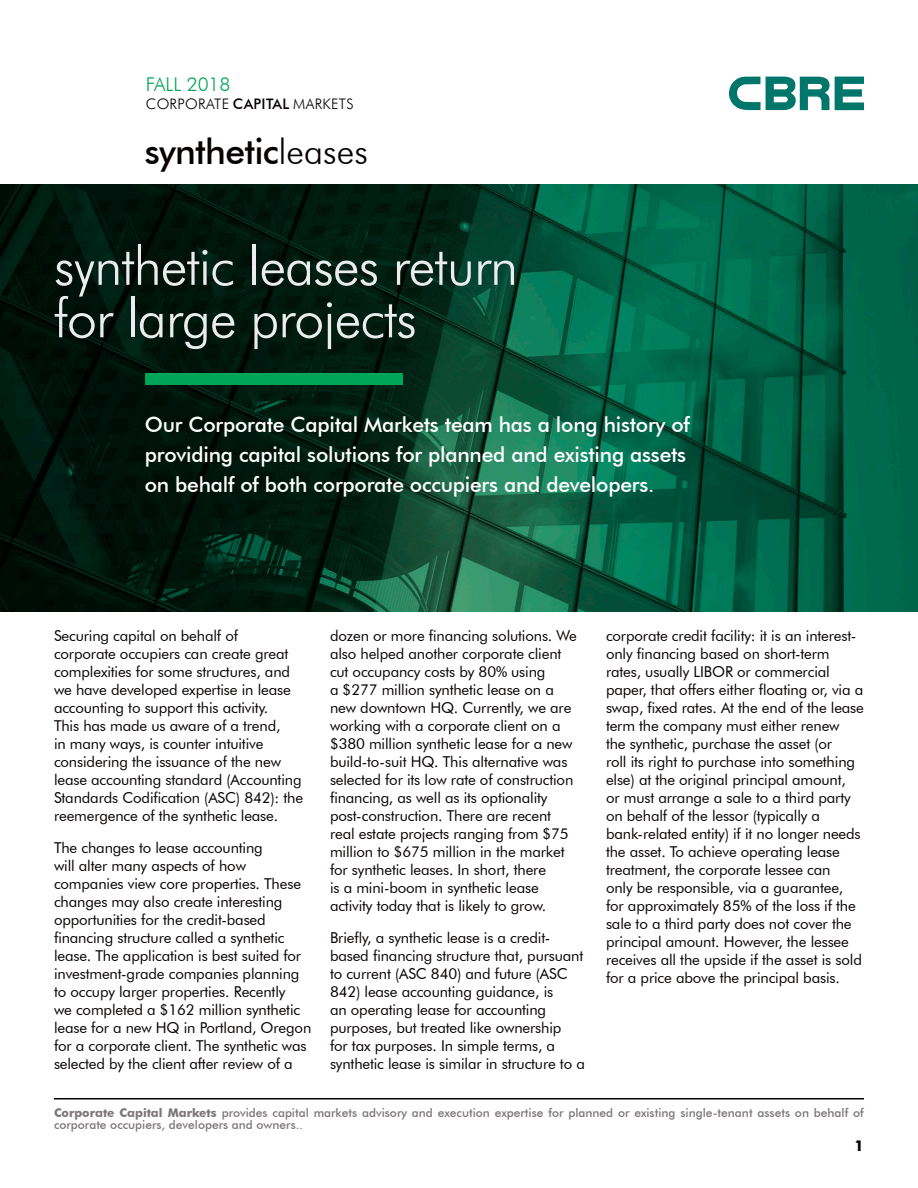
<style>
.page{position:relative;width:918px;height:1188px;background:#fff}
.page>*{position:absolute;margin:0;border:0;box-sizing:border-box;transform-origin:0 0}
.t1{font:300 54px/52.5px "Futura BT";letter-spacing:-.02em;color:#ececee}
.t2{font:500 35.4px "Futura BT";letter-spacing:-.02em;color:#080101}
.t3{font:500 21px/30px "Futura BT";letter-spacing:-.01em;color:#fff}
.t4{font:300 19.05px "Futura BT";color:#00a557}
.t5{font:15px/18px "Futura BT";letter-spacing:-.01em;color:#080101}
.t6{font:700 15px "Futura BT";color:#080101}
.t7{font:300 14.55px "Futura BT";letter-spacing:.02em;color:#080101}
.t8{font:500 12px/12px "Futura BT";color:#7d7578}
.s1{font-weight:500}
.s2{font-weight:300}
.s3{font-weight:700}
.s4{font-size:10.5px}
</style>
<div class="page">
<img style="left:0;top:184px;width:918px;height:428px">
<svg style="left:729px;top:77px;width:135px;height:33px"></svg>
<div style="left:145px;top:374px;width:257px;height:11px;background:#00a557"></div>
<hr style="left:54px;top:1098px;width:810px;height:2px;background:#080101">
<p class="t4" style="left:146px;top:73px;width:86px">FALL 2018</p>
<p class="t7" style="left:146px;top:95px;width:209px">CORPORATE <span class="s1">CAPITAL</span> MARKETS</p>
<p class="t2" style="left:145px;top:130px;width:225px">synthetic<span class="s2">leases</span></p>
<p class="t1" style="left:54px;top:239px;width:466px">synthetic leases return for large projects</p>
<p class="t3" style="left:145px;top:409px;width:547px">Our Corporate Capital Markets team has a long history of providing capital solutions for planned and existing assets on behalf of both corporate occupiers and developers.</p>
<p class="t5" style="left:54px;top:627px;width:251px">Securing capital on behalf of corporate occupiers can create great complexities for some structures, and we have developed expertise in lease accounting to support this activity.<br>This has made us aware of a trend,<br>in many ways, is counter intuitive considering the issuance of the new lease accounting standard (Accounting Standards Codification (ASC) 842): the reemergence of the synthetic lease.</p>
<p class="t5" style="left:54px;top:838px;width:259px">The changes to lease accounting<br>will alter many aspects of how companies view core properties. These changes may also create interesting opportunities for the credit-based financing structure called a synthetic lease. The application is best suited for investment-grade companies planning to occupy larger properties. Recently<br>we completed a $162 million synthetic lease for a new HQ in Portland, Oregon for a corporate client. The synthetic was selected by the client after review of a</p>
<p class="t5" style="left:330px;top:627px;width:248px">dozen or more financing solutions. We also helped another corporate client cut occupancy costs by 80% using<br>a $277 million synthetic lease on a new downtown HQ. Currently, we are working with a corporate client on a $380 million synthetic lease for a new build-to-suit HQ. This alternative was selected for its low rate of construction financing, as well as its optionality post-construction. There are recent real estate projects ranging from $75 million to $675 million in the market for synthetic leases. In short, there<br>is a mini-boom in synthetic lease activity today that is likely to grow.</p>
<p class="t5" style="left:330px;top:928px;width:256px">Briefly, a synthetic lease is a credit&shy;based financing structure that, pursuant to current (ASC 840) and future (ASC 842) lease accounting guidance, is<br>an operating lease for accounting purposes, but treated like ownership<br>for tax purposes. In simple terms, a synthetic lease is similar in structure to a</p>
<p class="t5" style="left:606px;top:627px;width:259px">corporate credit facility: it is an interest&shy;only financing based on short-term rates, usually LIBOR or commercial paper, that offers either floating or, via a swap, fixed rates. At the end of the lease term the company must either renew<br>the synthetic, purchase the asset (or<br>roll its right to purchase into something else) at the original principal amount,<br>or must arrange a sale to a third party on behalf of the lessor (typically a bank-related entity) if it no longer needs the asset. To achieve operating lease treatment, the corporate lessee can<br>only be responsible, via a guarantee, for approximately 85% of the loss if the sale to a third party does not cover the principal amount. However, the lessee receives all the upside if the asset is sold for a price above the principal basis.</p>
<p class="t8" style="left:54px;top:1107px;width:811px"><span class="s3">Corporate Capital Markets</span> provides capital markets advisory and execution expertise for planned or existing single-tenant assets on behalf of corporate occupiers, developers and owners.<span class="s4">.</span></p>
<p class="t6" style="left:855px;top:1137px;width:11px">1</p>
</div>
